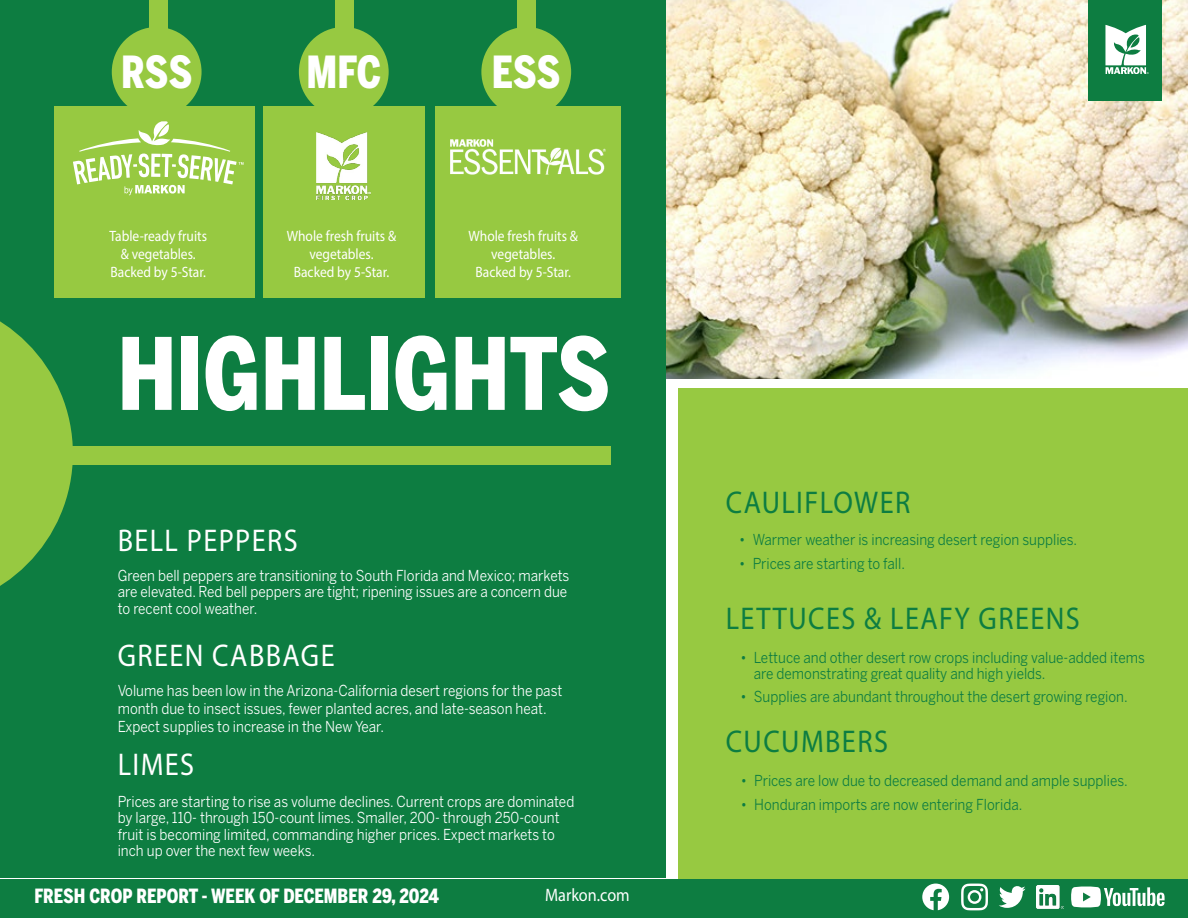
<style>
.page{position:relative;width:1188px;height:918px;background:#fff}
.page>*{position:absolute;margin:0;border:0;box-sizing:border-box;transform-origin:0 0}
.t1{font:900 98.7px "Benton Sans Cond";color:#fff;scale:.9 1}
.t2{font:900 43.95px "Benton Sans Cond";letter-spacing:-.01em;color:#fff;scale:.9 1}
.t3{font:31.5px "Myriad Pro";letter-spacing:.05em;color:#0d7d41;scale:.9 1}
.t4{font:31.5px "Myriad Pro";letter-spacing:.05em;color:#fff;scale:.9 1}
.t5{font:900 19.5px "Benton Sans Cond";color:#fff;scale:.9 1}
.t6{font:18px "Myriad Pro";color:#fff;scale:.9 1}
.t7{font:15px/16.5px "Benton Sans";color:#fff;scale:.9 1}
.t8{font:15px/16.5px "Benton Sans";color:#0d7d41;scale:.9 1}
.t9{font:15px/18px "Myriad Pro";color:#fff;text-align:center;scale:.9 1}
</style>
<div class="page">
<img style="left:665px;top:0;width:523px;height:379px">
<div style="left:0;top:0;width:665px;height:878px;background:#0d7d41"></div>
<div style="left:1089px;top:0;width:73px;height:100px;background:#0d7d41"></div>
<svg style="left:0;top:297px;width:73px;height:289px"></svg>
<div style="left:0;top:446px;width:610px;height:19px;background:#97c941"></div>
<div style="left:149px;top:0;width:18px;height:39px;background:#97c941"></div>
<div style="left:335px;top:0;width:18px;height:39px;background:#97c941"></div>
<div style="left:517px;top:0;width:18px;height:39px;background:#97c941"></div>
<div style="left:678px;top:389px;width:510px;height:529px;background:#97c941"></div>
<div style="left:0;top:879px;width:1188px;height:39px;background:#0d7d41"></div>
<svg style="left:922px;top:884px;width:27px;height:26px"></svg>
<svg style="left:961px;top:884px;width:27px;height:26px"></svg>
<svg style="left:999px;top:886px;width:27px;height:22px"></svg>
<img style="left:1036px;top:886px;width:27px;height:22px">
<svg style="left:1071px;top:887px;width:94px;height:20px"></svg>
<svg style="left:1105px;top:25px;width:44px;height:48px"></svg>
<div style="left:112px;top:27px;width:90px;height:90px;background:#97c941;border-radius:50%"></div>
<div style="left:299px;top:27px;width:90px;height:90px;background:#97c941;border-radius:50%"></div>
<div style="left:481px;top:27px;width:90px;height:90px;background:#97c941;border-radius:50%"></div>
<div style="left:54px;top:106px;width:201px;height:191px;background:#97c941"></div>
<div style="left:263px;top:106px;width:162px;height:191px;background:#97c941"></div>
<div style="left:435px;top:106px;width:186px;height:191px;background:#97c941"></div>
<svg style="left:73px;top:121px;width:171px;height:74px"></svg>
<img style="left:317px;top:132px;width:54px;height:68px">
<img style="left:450px;top:140px;width:155px;height:35px">
<h2 class="t2" style="left:121px;top:46px;width:81px">RSS</h2>
<h2 class="t2" style="left:307px;top:46px;width:84px">MFC</h2>
<h2 class="t2" style="left:492px;top:46px;width:78px">ESS</h2>
<p class="t9" style="left:109px;top:227px;width:110px">Table-ready fruits &amp; vegetables.<br>Backed by 5-Star.</p>
<p class="t9" style="left:287px;top:227px;width:123px">Whole fresh fruits &amp; vegetables.<br>Backed by 5-Star.</p>
<p class="t9" style="left:468px;top:227px;width:123px">Whole fresh fruits &amp; vegetables.<br>Backed by 5-Star.</p>
<h1 class="t1" style="left:118px;top:316px;width:549px">HIGHLIGHTS</h1>
<h3 class="t4" style="left:118px;top:521px;width:202px">BELL PEPPERS</h3>
<p class="t7" style="left:118px;top:567px;width:503px">Green bell peppers are transitioning to South Florida and Mexico; markets are elevated. Red bell peppers are tight; ripening issues are a concern due to recent cool weather.</p>
<h3 class="t4" style="left:118px;top:636px;width:243px">GREEN CABBAGE</h3>
<p class="t7" style="left:118px;top:681px;width:496px;line-height:18px">Volume has been low in the Arizona-California desert regions for the past month due to insect issues, fewer planted acres, and late-season heat.<br>Expect supplies to increase in the New Year.</p>
<h3 class="t4" style="left:118px;top:745px;width:87px">LIMES</h3>
<p class="t7" style="left:118px;top:793px;width:509px">Prices are starting to rise as volume declines. Current crops are dominated by large, 110- through 150-count limes. Smaller, 200- through 250-count fruit is becoming limited, commanding higher prices. Expect markets to inch up over the next few weeks.</p>
<h3 class="t5" style="left:34px;top:884px;width:451px">FRESH CROP REPORT - WEEK OF DECEMBER 29, 2024</h3>
<p class="t6" style="left:545px;top:883px;width:96px">Markon.com</p>
<h3 class="t3" style="left:726px;top:483px;width:207px">CAULIFLOWER</h3>
<p class="t8" style="left:739px;top:531px;width:377px">• Warmer weather is increasing desert region supplies.</p>
<p class="t8" style="left:739px;top:555px;width:186px">• Prices are starting to fall.</p>
<h3 class="t3" style="left:726px;top:599px;width:395px">LETTUCES &amp; LEAFY GREENS</h3>
<p class="t8" style="left:754px;top:649px;width:436px;text-indent:-14px">• Lettuce and other desert row crops including value-added items are demonstrating great quality and high yields.</p>
<p class="t8" style="left:740px;top:688px;width:432px">• Supplies are abundant throughout the desert growing region.</p>
<h3 class="t3" style="left:726px;top:722px;width:182px">CUCUMBERS</h3>
<p class="t8" style="left:741px;top:772px;width:431px">• Prices are low due to decreased demand and ample supplies.</p>
<p class="t8" style="left:741px;top:796px;width:314px">• Honduran imports are now entering Florida.</p>
</div>
